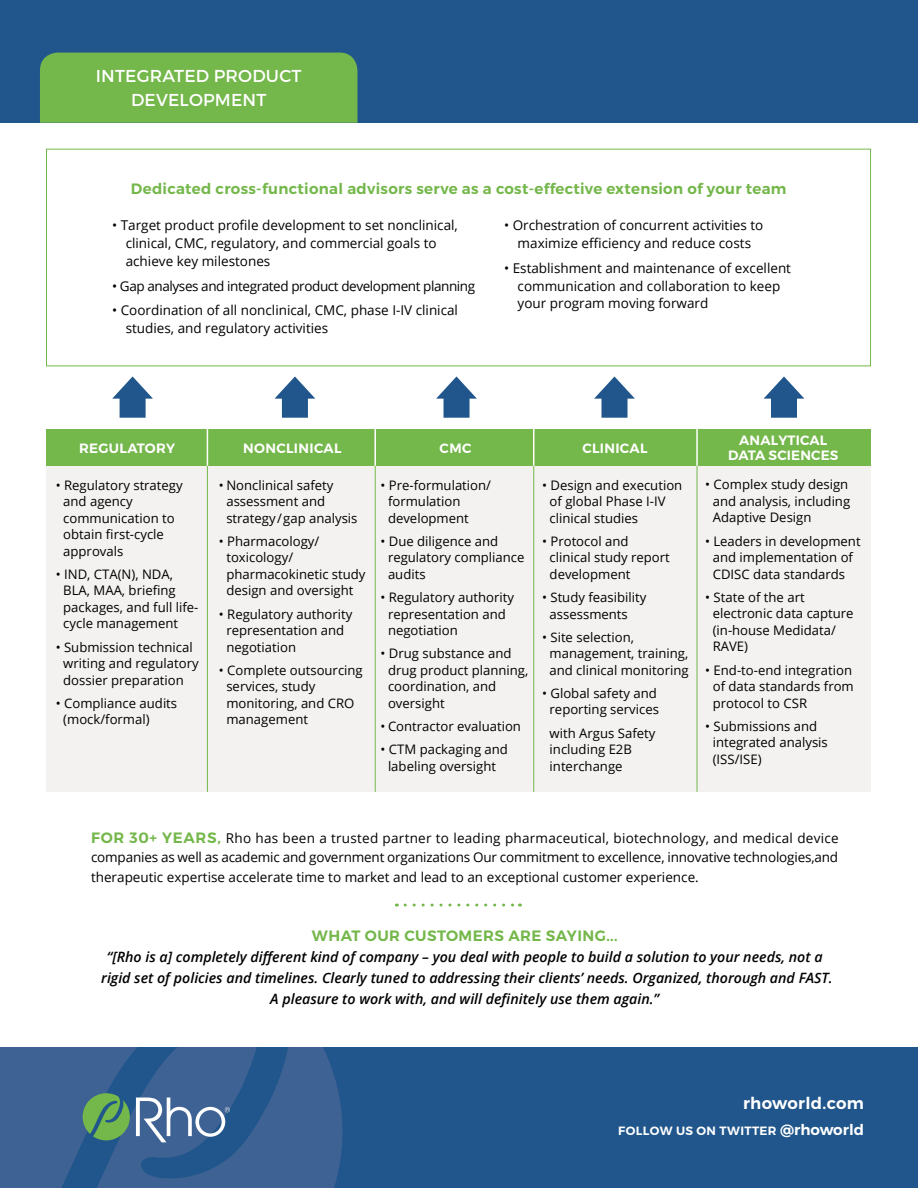
<style>
.page{position:relative;width:918px;height:1188px;background:#fff}
.page>*{position:absolute;margin:0;border:0;box-sizing:border-box;transform-origin:0 0}
.t1{font:17.25px/24px "Montserrat";letter-spacing:.01em;color:#fff;text-align:center}
.t2{font:600 16.5px "Montserrat";letter-spacing:.02em;color:#fff}
.t3{font:600 15px "Montserrat";letter-spacing:.02em;color:#74b74a}
.t4{font:italic 600 14.25px/21px "Open Sans";color:#000;text-align:center}
.t5{font:13.5px/18px "Open Sans";color:#000}
.t6{font:600 13.5px/15px "Montserrat";letter-spacing:.02em;color:#fff;text-align:center}
.t7{font:13.5px "Open Sans";letter-spacing:-.03em;color:#000}
.t8{font:13.2px/16.5px "Open Sans";color:#000}
.t9{font:600 12px "Montserrat";letter-spacing:.03em;color:#fff}
.s1{font-family:"Montserrat";font-weight:600;font-size:15px;color:#74b74a}
.s2{font-size:15px}
</style>
<div class="page">
<div style="left:0;top:1048px;width:918px;height:140px;background:#20568b"></div>
<svg style="left:0;top:1048px;width:342px;height:140px;fill:#3f6294"></svg>
<svg style="left:136px;top:1098px;width:94px;height:44px;background:#6a86ad"></svg>
<svg style="left:83px;top:1093px;width:47px;height:47px"></svg>
<div style="left:0;top:0;width:918px;height:123px;background:#20568b"></div>
<div style="left:40px;top:53px;width:317px;height:70px;background:#74b74a"></div>
<svg style="left:112px;top:376px;width:41px;height:42px"></svg>
<svg style="left:275px;top:376px;width:40px;height:42px"></svg>
<svg style="left:436px;top:376px;width:41px;height:42px"></svg>
<svg style="left:594px;top:376px;width:41px;height:42px"></svg>
<svg style="left:764px;top:376px;width:40px;height:42px"></svg>
<div style="left:46px;top:457px;width:825px;height:335px;background:#f3f2f0"></div>
<div style="left:46px;top:429px;width:825px;height:37px;background:#74b74a"></div>
<hr style="left:207px;top:466px;width:1px;height:326px;background:#74b74a">
<hr style="left:207px;top:418px;width:1px;height:48px;background:#fff">
<hr style="left:375px;top:466px;width:1px;height:326px;background:#74b74a">
<hr style="left:374px;top:418px;width:2px;height:48px;background:#fff">
<hr style="left:533px;top:466px;width:1px;height:326px;background:#74b74a">
<hr style="left:533px;top:418px;width:1px;height:48px;background:#fff">
<hr style="left:697px;top:466px;width:1px;height:326px;background:#74b74a">
<hr style="left:696px;top:418px;width:2px;height:48px;background:#fff">
<svg style="left:405px;top:904px;width:115px;height:3px"></svg>
<h1 class="t1" style="left:96px;top:64px;width:207px">INTEGRATED PRODUCT<br>DEVELOPMENT</h1>
<p class="t3" style="left:131px;top:179px;width:657px">Dedicated cross-functional advisors serve as a cost-effective extension of your team</p>
<p class="t5" style="left:126px;top:216px;width:334px;text-indent:-14px">• Target product profile development to set nonclinical, clinical, CMC, regulatory, and commercial goals to achieve key milestones</p>
<p class="t7" style="left:112px;top:276px;width:365px">• Gap analyses and integrated product development planning</p>
<p class="t5" style="left:126px;top:301px;width:334px;text-indent:-14px">• Coordination of all nonclinical, CMC, phase I-IV clinical studies, and regulatory activities</p>
<p class="t5" style="left:504px;top:216px;width:261px;text-align:center">• Orchestration of concurrent activities to maximize efficiency and reduce costs</p>
<p class="t5" style="left:518px;top:258px;width:275px;text-indent:-14px">• Establishment and maintenance of excellent communication and collaboration to keep your program moving forward</p>
<p class="t6" style="left:79px;top:440px;width:98px">REGULATORY</p>
<p class="t6" style="left:243px;top:440px;width:100px">NONCLINICAL</p>
<p class="t6" style="left:440px;top:440px;width:33px">CMC</p>
<p class="t6" style="left:582px;top:440px;width:67px">CLINICAL</p>
<p class="t6" style="left:728px;top:433px;width:112px">ANALYTICAL<br>DATA SCIENCES</p>
<p class="t8" style="left:63px;top:476px;width:121px;text-indent:-7px">• Regulatory strategy and agency communication to obtain first-cycle approvals</p>
<p class="t8" style="left:63px;top:566px;width:137px;text-indent:-7px">• IND, CTA(N), NDA,<br>BLA, MAA, briefing packages, and full life&shy;cycle management</p>
<p class="t8" style="left:56px;top:638px;width:144px;text-align:center">• Submission technical writing and regulatory dossier preparation</p>
<p class="t8" style="left:63px;top:694px;width:115px;text-indent:-7px">• Compliance audits (mock/formal)</p>
<p class="t8" style="left:226px;top:476px;width:133px;text-indent:-7px">• Nonclinical safety assessment and strategy/gap analysis</p>
<p class="t8" style="left:226px;top:532px;width:141px;text-indent:-7px">• Pharmacology/ toxicology/ pharmacokinetic study design and oversight</p>
<p class="t8" style="left:226px;top:605px;width:128px;text-indent:-7px">• Regulatory authority representation and negotiation</p>
<p class="t8" style="left:226px;top:661px;width:138px;text-indent:-7px">• Complete outsourcing services, study monitoring, and CRO management</p>
<p class="t8" style="left:388px;top:476px;width:105px;text-indent:-7px">• Pre-formulation/ formulation development</p>
<p class="t8" style="left:388px;top:532px;width:138px;text-indent:-7px">• Due diligence and regulatory compliance audits</p>
<p class="t8" style="left:388px;top:589px;width:128px;text-indent:-7px">• Regulatory authority representation and negotiation</p>
<p class="t8" style="left:388px;top:645px;width:142px;text-indent:-7px">• Drug substance and drug product planning, coordination, and oversight</p>
<p class="t8" style="left:381px;top:718px;width:142px">• Contractor evaluation</p>
<p class="t8" style="left:381px;top:741px;width:129px;text-align:center">• CTM packaging and labeling oversight</p>
<p class="t8" style="left:550px;top:476px;width:134px;text-indent:-7px">• Design and execution of global Phase I-IV clinical studies</p>
<p class="t8" style="left:550px;top:532px;width:122px;text-indent:-7px">• Protocol and clinical study report development</p>
<p class="t8" style="left:550px;top:589px;width:98px;text-indent:-7px">• Study feasibility assessments</p>
<p class="t8" style="left:550px;top:628px;width:141px;text-indent:-7px">• Site selection, management, training, and clinical monitoring</p>
<p class="t8" style="left:542px;top:685px;width:118px;text-align:center">• Global safety and reporting services</p>
<p class="t8" style="left:550px;top:724px;width:107px">with Argus Safety including E2B interchange</p>
<p class="t8" style="left:713px;top:476px;width:139px;text-indent:-7px">• Complex study design and analysis, including<br>Adaptive Design</p>
<p class="t8" style="left:713px;top:532px;width:149px;text-indent:-7px">• Leaders in development and implementation of<br>CDISC data standards</p>
<p class="t8" style="left:713px;top:589px;width:142px;text-indent:-7px">• State of the art electronic data capture (in-house Medidata/<br>RAVE)</p>
<p class="t8" style="left:713px;top:661px;width:143px;text-indent:-7px">• End-to-end integration of data standards from protocol to CSR</p>
<p class="t8" style="left:713px;top:718px;width:117px;text-indent:-7px">• Submissions and integrated analysis (ISS/ISE)</p>
<p class="t5" style="left:91px;top:828px;width:749px;line-height:19.5px;text-align:justify"><span class="s1">FOR 30+ YEARS,</span> Rho has been a trusted partner to leading pharmaceutical, biotechnology, and medical device companies as well as academic and government organizations Our commitment to excellence, innovative technologies,and therapeutic expertise accelerate time to market and lead to an exceptional customer experience.</p>
<p class="t3" style="left:312px;top:926px;width:307px">WHAT OUR CUSTOMERS ARE SAYING...</p>
<p class="t4" style="left:101px;top:946px;width:733px">“[Rho is a] completely different kind of company – you deal with people to build a solution to your needs, not a rigid set of policies and timelines. Clearly tuned to addressing their clients’ needs. Organized, thorough and FAST.<br>A pleasure to work with, and will definitely use them again.”</p>
<p class="t2" style="left:743px;top:1093px;width:122px">rhoworld.com</p>
<p class="t9" style="left:618px;top:1123px;width:247px">FOLLOW US ON TWITTER <span class="s2">@rhoworld</span></p>
</div>
